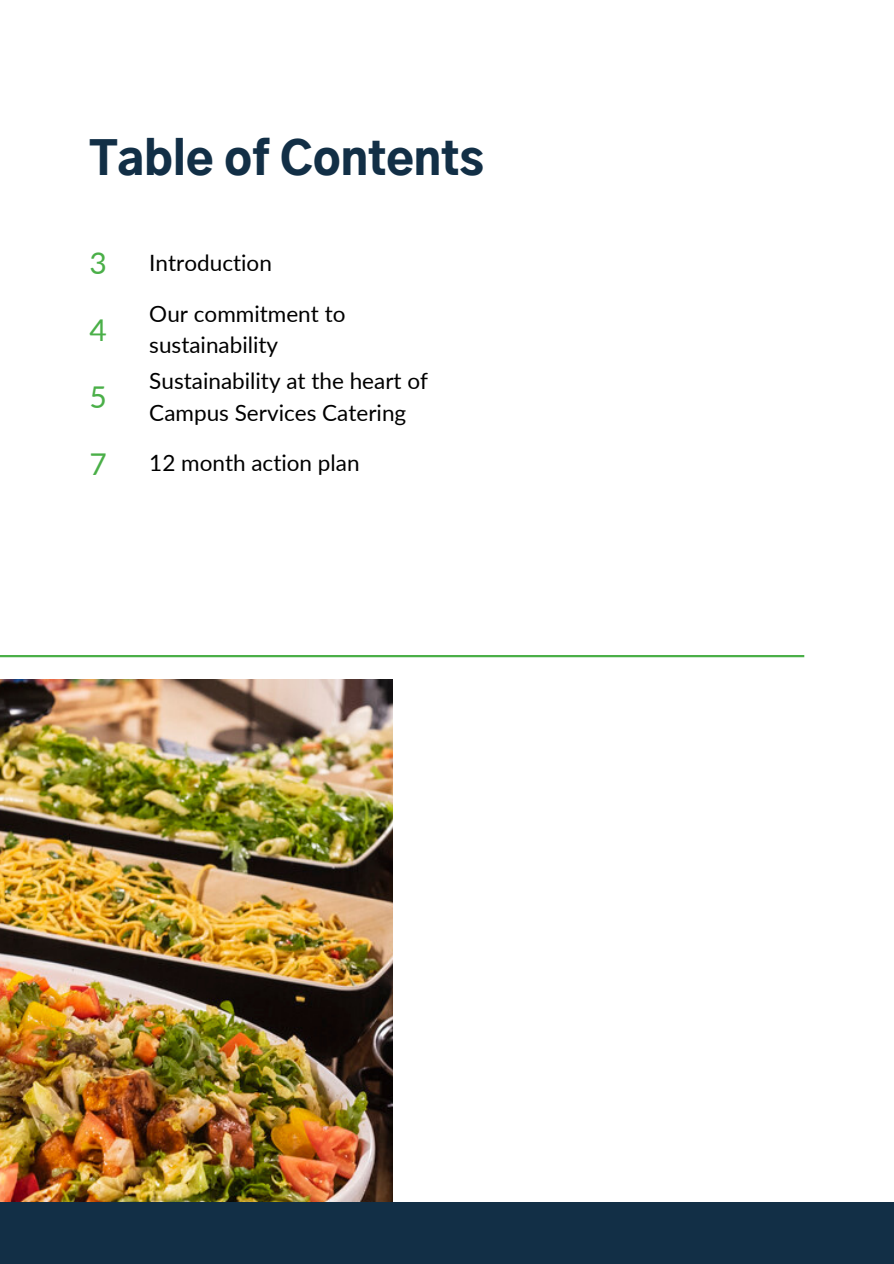
<style>
.page{position:relative;width:894px;height:1264px;background:#fff}
.page>*{position:absolute;margin:0;border:0;box-sizing:border-box;transform-origin:0 0}
.t1{font:900 45px "Gothic A1";color:#122f46}
.t2{font:30px "Lato";color:#4aaf48}
.t3{font:22.5px/31.5px "Lato";color:#000}
</style>
<div class="page">
<img style="left:0;top:680px;width:392px;height:521px">
<hr style="left:0;top:655px;width:804px;height:2px;background:#4aaf48">
<div style="left:0;top:1201px;width:893px;height:62px;background:#122f46"></div>
<p class="t1" style="left:89px;top:139px;width:396px">Table of Contents</p>
<h1 class="t2" style="left:89px;top:245px;width:19px">3</h1>
<p class="t3" style="left:149px;top:246px;width:124px">Introduction</p>
<p class="t2" style="left:89px;top:311px;width:19px">4</p>
<p class="t2" style="left:89px;top:378px;width:19px">5</p>
<p class="t3" style="left:149px;top:297px;width:198px">Our commitment to sustainability</p>
<p class="t3" style="left:149px;top:364px;width:280px">Sustainability at the heart of<br>Campus Services Catering</p>
<p class="t2" style="left:89px;top:445px;width:19px">7</p>
<p class="t3" style="left:149px;top:447px;width:212px">12 month action plan</p>
</div>
